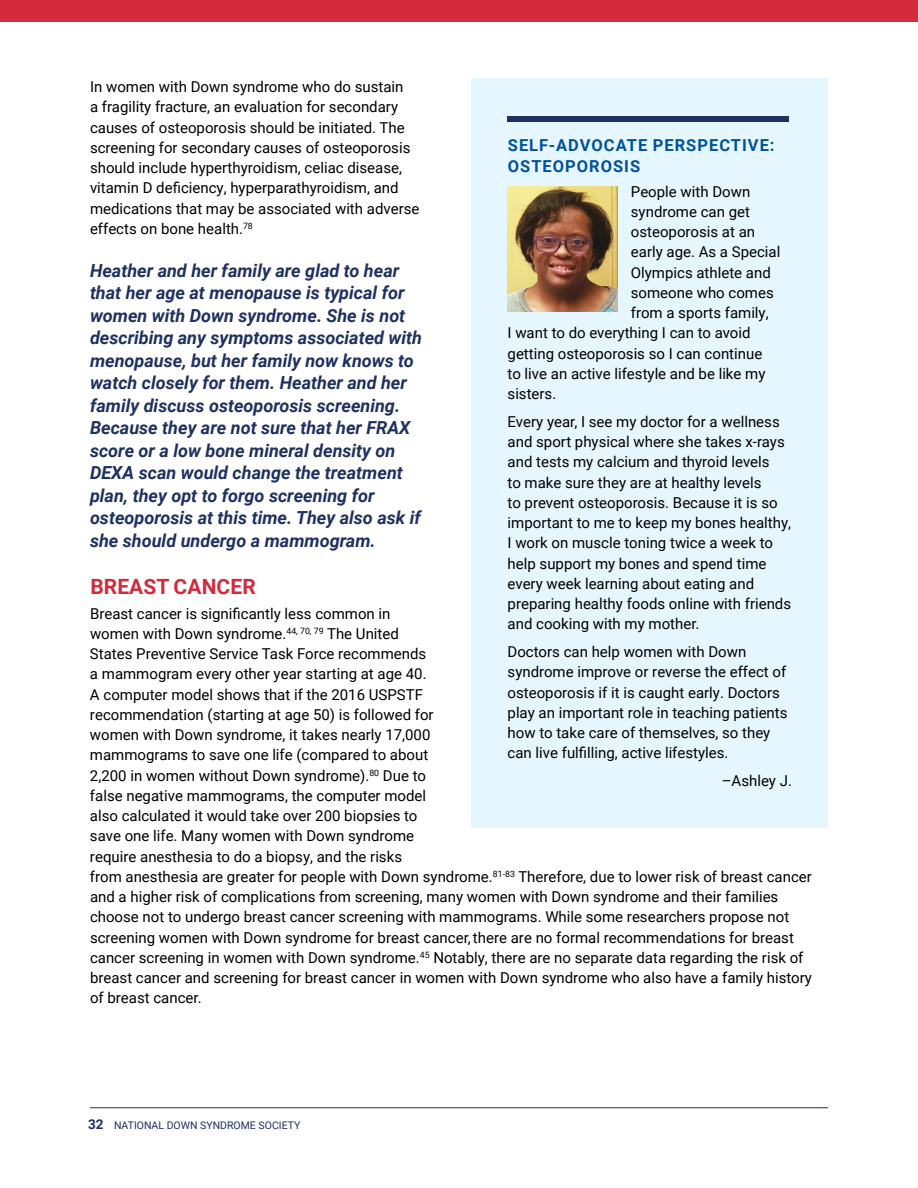
<style>
.page{position:relative;width:918px;height:1188px;background:#fff}
.page>*{position:absolute;margin:0;border:0;box-sizing:border-box;transform-origin:0 0}
.t1{font:700 21px "Roboto";letter-spacing:.005em;color:#d32a3c}
.t2{font:italic 700 18px/22.5px "Roboto";color:#1f3161}
.t3{font:700 16.5px/21px "Roboto";letter-spacing:.06em;color:#00529b}
.t4{font:15px/20.2px "Roboto";color:#000}
.t5{font:10.5px "Roboto";color:#1f3161}
.s1{font-weight:700;font-size:13.5px}
</style>
<div class="page">
<hr style="left:90px;top:1107px;width:738px;height:1px;background:#1f3161">
<div style="left:0;top:0;width:918px;height:22px;background:#d32a3c"></div>
<div style="left:472px;top:78px;width:356px;height:750px;background:#e6f6fe"></div>
<img style="left:508px;top:186px;width:109px;height:125px">
<div style="left:507px;top:116px;width:282px;height:6px;background:#1f3161"></div>
<p class="t4" style="left:90px;top:76px;width:331px">In women with Down syndrome who do sustain<br>a fragility fracture, an evaluation for secondary causes of osteoporosis should be initiated. The screening for secondary causes of osteoporosis should include hyperthyroidism, celiac disease, vitamin D deficiency, hyperparathyroidism, and medications that may be associated with adverse effects on bone health.<sup>78</sup></p>
<p class="t2" style="left:90px;top:261px;width:334px">Heather and her family are glad to hear that her age at menopause is typical for women with Down syndrome. She is not describing any symptoms associated with menopause, but her family now knows to watch closely for them. Heather and her family discuss osteoporosis screening.<br>Because they are not sure that her FRAX score or a low bone mineral density on DEXA scan would change the treatment plan, they opt to forgo screening for osteoporosis at this time. They also ask if she should undergo a mammogram.</p>
<h1 class="t1" style="left:90px;top:577px;width:167px">BREAST CANCER</h1>
<p class="t4" style="left:90px;top:603px;width:723px">Breast cancer is significantly less common in<br>women with Down syndrome.<sup>44,</sup> <sup>70,</sup> <sup>79</sup> The United<br>States Preventive Service Task Force recommends<br>a mammogram every other year starting at age 40.<br>A computer model shows that if the 2016 USPSTF<br>recommendation (starting at age 50) is followed for<br>women with Down syndrome, it takes nearly 17,000<br>mammograms to save one life (compared to about<br>2,200 in women without Down syndrome).<sup>80</sup> Due to<br>false negative mammograms, the computer model<br>also calculated it would take over 200 biopsies to<br>save one life. Many women with Down syndrome<br>require anesthesia to do a biopsy, and the risks<br>from anesthesia are greater for people with Down syndrome.<sup>81-83</sup> Therefore, due to lower risk of breast cancer and a higher risk of complications from screening, many women with Down syndrome and their families choose not to undergo breast cancer screening with mammograms. While some researchers propose not screening women with Down syndrome for breast cancer,there are no formal recommendations for breast cancer screening in women with Down syndrome.<sup>45</sup> Notably, there are no separate data regarding the risk of breast cancer and screening for breast cancer in women with Down syndrome who also have a family history of breast cancer.</p>
<p class="t3" style="left:508px;top:136px;width:268px">SELF-ADVOCATE PERSPECTIVE:<br>OSTEOPOROSIS</p>
<p class="t4" style="left:631px;top:181px;width:121px">People with Down</p>
<p class="t4" style="left:631px;top:201px;width:121px">syndrome can get</p>
<p class="t4" style="left:631px;top:221px;width:126px">osteoporosis at an</p>
<p class="t4" style="left:631px;top:241px;width:151px">early age. As a Special</p>
<p class="t4" style="left:631px;top:262px;width:141px">Olympics athlete and</p>
<p class="t4" style="left:631px;top:282px;width:144px">someone who comes</p>
<p class="t4" style="left:631px;top:302px;width:139px">from a sports family,</p>
<p class="t4" style="left:508px;top:322px;width:244px">I want to do everything I can to avoid</p>
<p class="t4" style="left:508px;top:343px;width:256px">getting osteoporosis so I can continue</p>
<p class="t4" style="left:508px;top:363px;width:259px">to live an active lifestyle and be like my</p>
<p class="t4" style="left:508px;top:384px;width:50px">sisters.</p>
<p class="t4" style="left:508px;top:411px;width:285px">Every year, I see my doctor for a wellness and sport physical where she takes x-rays and tests my calcium and thyroid levels<br>to make sure they are at healthy levels<br>to prevent osteoporosis. Because it is so important to me to keep my bones healthy, I work on muscle toning twice a week to help support my bones and spend time every week learning about eating and preparing healthy foods online with friends and cooking with my mother.</p>
<p class="t4" style="left:508px;top:641px;width:281px">Doctors can help women with Down syndrome improve or reverse the effect of osteoporosis if it is caught early. Doctors play an important role in teaching patients how to take care of themselves, so they can live fulfilling, active lifestyles.</p>
<p class="t4" style="left:722px;top:770px;width:72px">–Ashley J.</p>
<p class="t5" style="left:88px;top:1119px;width:214px"><span class="s1">32</span> NATIONAL DOWN SYNDROME SOCIETY</p>
</div>
